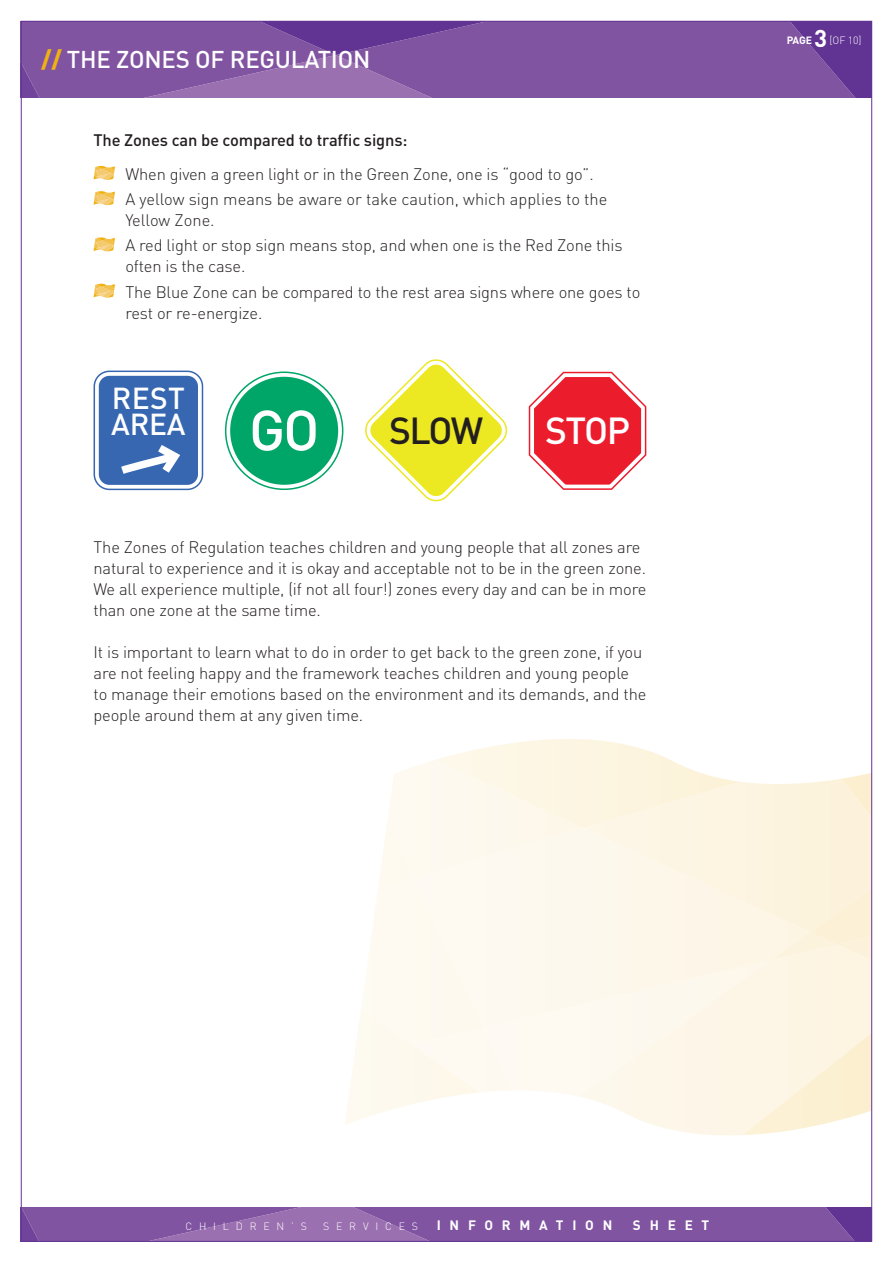
<style>
.page{position:relative;width:893px;height:1263px;background:#fff}
.page>*{position:absolute;margin:0;border:0;box-sizing:border-box;transform-origin:0 0}
.t1{font:500 37.2px "DIN";color:#fff}
.t2{font:500 30px/26.2px "DIN";color:#fff}
.t3{font:500 24px "DIN";letter-spacing:-.01em;color:#fff}
.t4{font:700 24px "DIN";color:#fff}
.t5{font:300 16.5px/21px "DIN";letter-spacing:-.01em;color:#231f20}
.t6{font:500 16.5px "DIN";letter-spacing:-.01em;color:#231f20}
.t7{font:700 13.5px "DIN";letter-spacing:.65em;color:#fff}
.t8{font:300 10.5px "DIN";letter-spacing:.65em;color:#fff}
.t9{font:700 10.5px "DIN";color:#fff}
.s1{font-weight:900;color:#efb211}
.s2{font-size:56.1px}
.s3{font-size:37.2px;color:#231f20}
</style>
<div class="page">
<svg style="left:345px;top:739px;width:525px;height:396px"></svg>
<svg style="left:23px;top:23px;width:847px;height:75px;background:#8053a1"></svg>
<svg style="left:23px;top:1208px;width:847px;height:32px;background:#8558a4"></svg>
<svg style="left:94px;top:166px;width:21px;height:14px"></svg>
<svg style="left:94px;top:191px;width:21px;height:14px"></svg>
<svg style="left:94px;top:237px;width:21px;height:14px"></svg>
<svg style="left:94px;top:284px;width:21px;height:14px"></svg>
<div style="left:94px;top:371px;width:109px;height:119px;border:10px solid #3767b1;border-radius:11px"></div>
<div style="left:97px;top:374px;width:103px;height:113px;background:#3767b1;border-radius:13px"></div>
<div style="left:95px;top:372px;width:107px;height:117px;border:4px solid #fff;border-radius:13px"></div>
<svg style="left:121px;top:445px;width:59px;height:29px"></svg>
<div style="left:225px;top:371px;width:118px;height:119px;border:10px solid #00a668;border-radius:50%"></div>
<div style="left:228px;top:375px;width:112px;height:112px;background:#00a668;border-radius:50%"></div>
<div style="left:226px;top:373px;width:116px;height:115px;border:4px solid #fff;border-radius:50%"></div>
<svg style="left:365px;top:359px;width:282px;height:143px"></svg>
<h3 class="t3" style="left:41px;top:44px;width:331px"><span class="s1">//</span> THE ZONES OF REGULATION</h3>
<p class="t6" style="left:94px;top:130px;width:315px">The Zones can be compared to traffic signs:</p>
<p class="t5" style="left:125px;top:161px;width:484px;line-height:25.2px">When given a green light or in the Green Zone, one is “good to go”.<br>A yellow sign means be aware or take caution, which applies to the</p>
<p class="t5" style="left:125px;top:207px;width:499px;line-height:25.2px">Yellow Zone.<br>A red light or stop sign means stop, and when one is the Red Zone this</p>
<p class="t5" style="left:125px;top:254px;width:516px;line-height:25.2px">often is the case.<br>The Blue Zone can be compared to the rest area signs where one goes to</p>
<p class="t5" style="left:125px;top:302px;width:138px">rest or re-energize.</p>
<h2 class="t2" style="left:111px;top:384px;width:373px">REST<br>AREA <span class="s2">GO</span> <span class="s3">SLOW</span></h2>
<h1 class="t1" style="left:545px;top:407px;width:87px">STOP</h1>
<p class="t5" style="left:94px;top:537px;width:554px">The Zones of Regulation teaches children and young people that all zones are natural to experience and it is okay and acceptable not to be in the green zone.<br>We all experience multiple, (if not all four!) zones every day and can be in more than one zone at the same time.</p>
<p class="t5" style="left:94px;top:642px;width:554px">It is important to learn what to do in order to get back to the green zone, if you are not feeling happy and the framework teaches children and young people to manage their emotions based on the environment and its demands, and the people around them at any given time.</p>
<p class="t9" style="left:787px;top:34px;width:27px">PAGE</p>
<h3 class="t4" style="left:814px;top:23px;width:15px">3</h3>
<p class="t8" style="left:830px;top:34px;width:33px">[OF 10]</p>
<p class="t8" style="left:185px;top:1219px;width:123px">CHILDREN’S</p>
<p class="t8" style="left:323px;top:1219px;width:96px">SERVICES</p>
<p class="t7" style="left:437px;top:1216px;width:177px">INFORMATION</p>
<p class="t7" style="left:633px;top:1216px;width:78px">SHEET</p>
</div>
